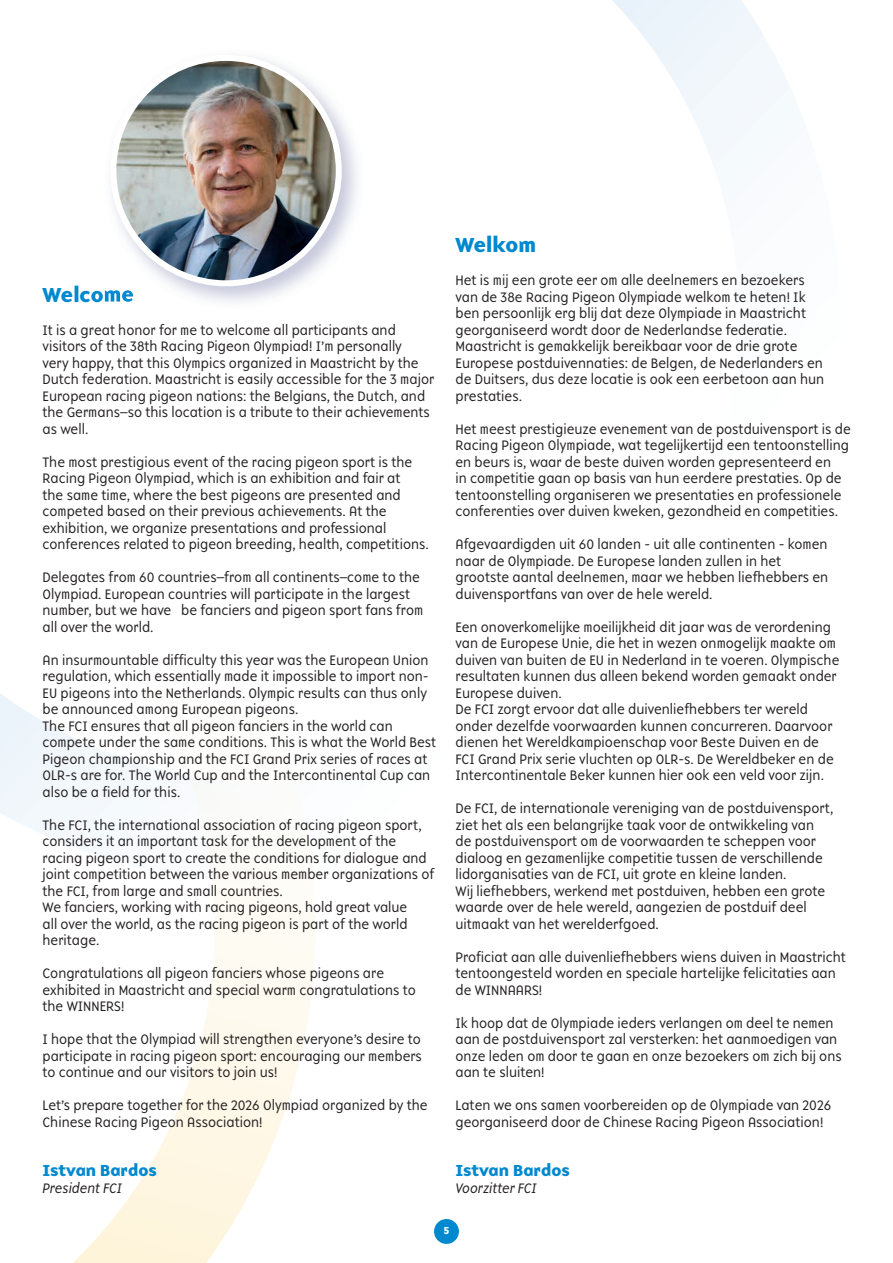
<style>
.page{position:relative;width:893px;height:1263px;background:#fff}
.page>*{position:absolute;margin:0;border:0;box-sizing:border-box;transform-origin:0 0}
.t1{font:700 21px "Base 900 Sans OT";color:#0089cf}
.t2{font:700 16.5px "Base 900 Sans OT";color:#0089cf}
.t3{font:300 14.25px/16.5px "Base 900 Sans OT";color:#231f20}
.t4{font:italic 300 14.25px "Base 900 Sans OT";color:#231f20}
.t5{font:700 10.5px "Base 900 Sans OT";color:#fff}
</style>
<div class="page">
<div style="left:434px;top:1219px;width:25px;height:25px;background:#0089cf;border-radius:50%"></div>
<img style="left:612px;top:0;width:19px;height:21px">
<img style="left:104px;top:290px;width:29px;height:12px">
<img style="left:110px;top:55px;width:232px;height:231px">
<h1 class="t1" style="left:43px;top:281px;width:93px">Welcome</h1>
<p class="t3" style="left:43px;top:322px;width:393px">It is a great honor for me to welcome all participants and visitors of the 38th Racing Pigeon Olympiad! I’m personally<br>very happy, that this Olympics organized in Maastricht by the Dutch federation. Maastricht is easily accessible for the 3 major European racing pigeon nations: the Belgians, the Dutch, and the Germans—so this location is a tribute to their achievements as well.</p>
<p class="t3" style="left:43px;top:454px;width:388px">The most prestigious event of the racing pigeon sport is the Racing Pigeon Olympiad, which is an exhibition and fair at<br>the same time, where the best pigeons are presented and competed based on their previous achievements. At the exhibition, we organize presentations and professional conferences related to pigeon breeding, health, competitions.</p>
<p class="t3" style="left:43px;top:569px;width:382px">Delegates from 60 countries—from all continents—come to the Olympiad. European countries will participate in the largest number, but we have be fanciers and pigeon sport fans from all over the world.</p>
<p class="t3" style="left:43px;top:652px;width:395px">An insurmountable difficulty this year was the European Union regulation, which essentially made it impossible to import non-EU pigeons into the Netherlands. Olympic results can thus only be announced among European pigeons.<br>The FCI ensures that all pigeon fanciers in the world can compete under the same conditions. This is what the World Best Pigeon championship and the FCI Grand Prix series of races at OLR-s are for. The World Cup and the Intercontinental Cup can also be a field for this.</p>
<p class="t3" style="left:43px;top:817px;width:393px">The FCI, the international association of racing pigeon sport, considers it an important task for the development of the racing pigeon sport to create the conditions for dialogue and joint competition between the various member organizations of the FCI, from large and small countries.<br>We fanciers, working with racing pigeons, hold great value<br>all over the world, as the racing pigeon is part of the world heritage.</p>
<p class="t3" style="left:43px;top:965px;width:375px">Congratulations all pigeon fanciers whose pigeons are exhibited in Maastricht and special warm congratulations to the WINNERS!</p>
<p class="t3" style="left:43px;top:1031px;width:381px;text-align:justify">I hope that the Olympiad will strengthen everyone’s desire to participate in racing pigeon sport: encouraging our members to continue and our visitors to join us!</p>
<p class="t3" style="left:43px;top:1097px;width:387px">Let’s prepare together for the 2026 Olympiad organized by the<br>Chinese Racing Pigeon Association!</p>
<p class="t2" style="left:43px;top:1160px;width:116px">Istvan Bardos</p>
<p class="t4" style="left:43px;top:1179px;width:81px">President FCI</p>
<h1 class="t1" style="left:455px;top:232px;width:82px">Welkom</h1>
<p class="t3" style="left:455px;top:272px;width:370px">Het is mij een grote eer om alle deelnemers en bezoekers van de 38e Racing Pigeon Olympiade welkom te heten! Ik ben persoonlijk erg blij dat deze Olympiade in Maastricht georganiseerd wordt door de Nederlandse federatie.<br>Maastricht is gemakkelijk bereikbaar voor de drie grote Europese postduivennaties: de Belgen, de Nederlanders en de Duitsers, dus deze locatie is ook een eerbetoon aan hun prestaties.</p>
<p class="t3" style="left:455px;top:421px;width:397px">Het meest prestigieuze evenement van de postduivensport is de Racing Pigeon Olympiade, wat tegelijkertijd een tentoonstelling en beurs is, waar de beste duiven worden gepresenteerd en<br>in competitie gaan op basis van hun eerdere prestaties. Op de tentoonstelling organiseren we presentaties en professionele conferenties over duiven kweken, gezondheid en competities.</p>
<p class="t3" style="left:455px;top:536px;width:374px">Afgevaardigden uit 60 landen - uit alle continenten - komen naar de Olympiade. De Europese landen zullen in het grootste aantal deelnemen, maar we hebben liefhebbers en duivensportfans van over de hele wereld.</p>
<p class="t3" style="left:455px;top:619px;width:385px">Een onoverkomelijke moeilijkheid dit jaar was de verordening van de Europese Unie, die het in wezen onmogelijk maakte om duiven van buiten de EU in Nederland in te voeren. Olympische resultaten kunnen dus alleen bekend worden gemaakt onder Europese duiven.<br>De FCI zorgt ervoor dat alle duivenliefhebbers ter wereld onder dezelfde voorwaarden kunnen concurreren. Daarvoor dienen het Wereldkampioenschap voor Beste Duiven en de FCI Grand Prix serie vluchten op OLR-s. De Wereldbeker en de Intercontinentale Beker kunnen hier ook een veld voor zijn.</p>
<p class="t3" style="left:455px;top:800px;width:380px">De FCI, de internationale vereniging van de postduivensport, ziet het als een belangrijke taak voor de ontwikkeling van de postduivensport om de voorwaarden te scheppen voor dialoog en gezamenlijke competitie tussen de verschillende lidorganisaties van de FCI, uit grote en kleine landen.<br>Wij liefhebbers, werkend met postduiven, hebben een grote waarde over de hele wereld, aangezien de postduif deel uitmaakt van het werelderfgoed.</p>
<p class="t3" style="left:455px;top:949px;width:392px">Proficiat aan alle duivenliefhebbers wiens duiven in Maastricht tentoongesteld worden en speciale hartelijke felicitaties aan de WINNAARS!</p>
<p class="t3" style="left:455px;top:1015px;width:388px">Ik hoop dat de Olympiade ieders verlangen om deel te nemen aan de postduivensport zal versterken: het aanmoedigen van onze leden om door te gaan en onze bezoekers om zich bij ons aan te sluiten!</p>
<p class="t3" style="left:455px;top:1097px;width:377px">Laten we ons samen voorbereiden op de Olympiade van 2026 georganiseerd door de Chinese Racing Pigeon Association!</p>
<p class="t2" style="left:455px;top:1160px;width:116px">Istvan Bardos</p>
<p class="t4" style="left:455px;top:1179px;width:83px">Voorzitter FCI</p>
<p class="t5" style="left:444px;top:1224px;width:7px">5</p>
</div>
